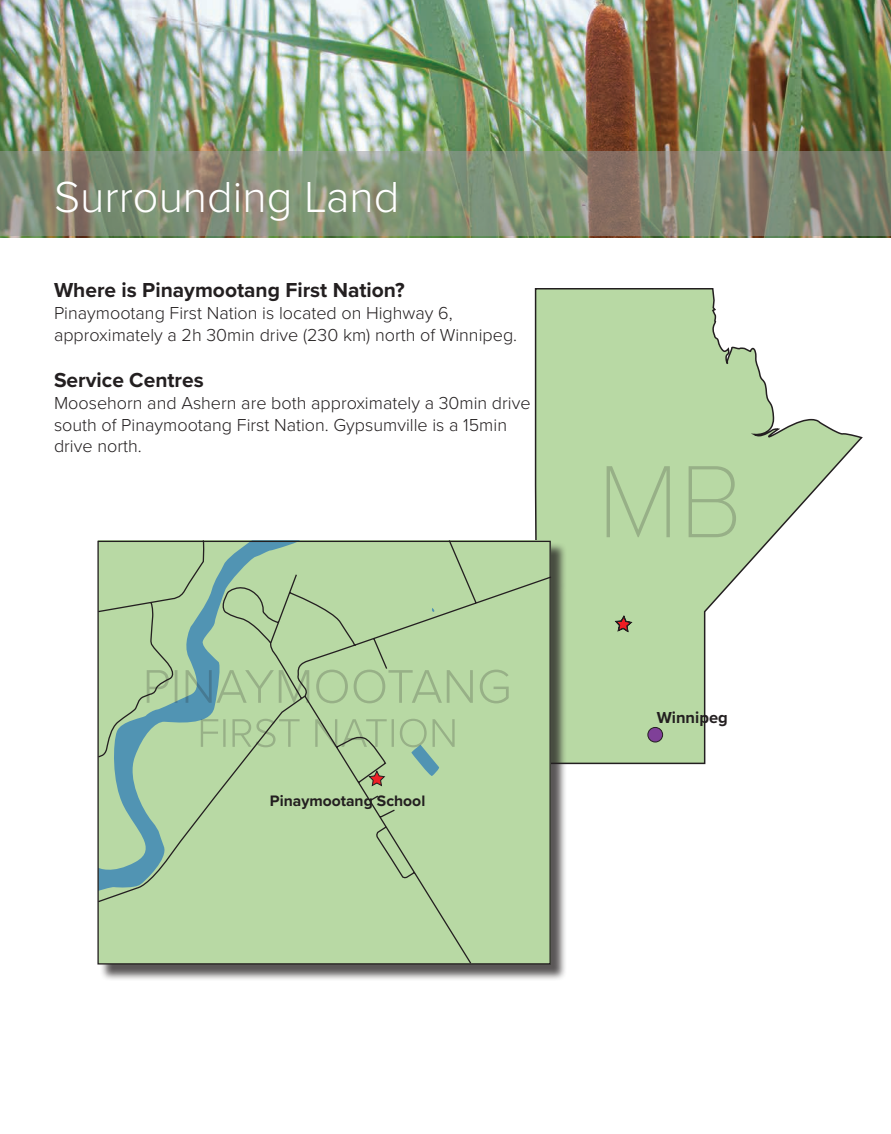
<style>
.page{position:relative;width:891px;height:1134px;background:#fff}
.page>*{position:absolute;margin:0;border:0;box-sizing:border-box;transform-origin:0 0}
.t1{font:300 45px "Proxima Nova";color:#fff}
.Copy_Header{font:700 21px "Proxima Nova";color:#231f20}
.t2{font:300 18px/21.6px "Proxima Nova";color:#231f20}
.t3{font:700 16.5px "Proxima Nova";color:#231f20}
.Page_Header{font:700 15.75px "Proxima Nova";color:#231f20}
</style>
<div class="page">
<img style="left:0;top:0;width:891px;height:238px">
<svg style="left:0;top:151px;width:891px;height:85px;background:#828c74"></svg>
<svg style="left:534px;top:288px;width:329px;height:477px"></svg>
<div style="left:648px;top:727px;width:15px;height:15px;background:#7f4098;border-radius:50%"></div>
<div style="left:648px;top:727px;width:15px;height:15px;border:1px solid #231f20;border-radius:50%"></div>
<svg style="left:615px;top:615px;width:17px;height:17px"></svg>
<svg style="left:607px;top:466px;width:129px;height:71px;background:#b1d19e"></svg>
<div style="left:99px;top:542px;width:469px;height:439px;background:#231f20;opacity:.75"></div>
<svg style="left:97px;top:539px;width:456px;height:426px;background:#aecfa0"></svg>
<svg style="left:431px;top:608px;width:4px;height:4px"></svg>
<svg style="left:147px;top:670px;width:362px;height:33px;background:#a7c89c"></svg>
<svg style="left:201px;top:719px;width:254px;height:68px;background:#afce9e"></svg>
<p class="t1" style="left:54px;top:163px;width:347px">Surrounding Land</p>
<p class="Copy_Header" style="left:54px;top:275px;width:352px">Where is Pinaymootang First Nation?</p>
<p class="t2" style="left:54px;top:301px;width:465px">Pinaymootang First Nation is located on Highway 6, approximately a 2h 30min drive (230 km) north of Winnipeg.</p>
<p class="Copy_Header" style="left:54px;top:365px;width:151px">Service Centres</p>
<p class="t2" style="left:54px;top:391px;width:478px">Moosehorn and Ashern are both approximately a 30min drive south of Pinaymootang First Nation. Gypsumville is a 15min drive north.</p>
<p class="Page_Header" style="left:270px;top:789px;width:157px">Pinaymootang School</p>
<p class="t3" style="left:657px;top:705px;width:73px">Winnipeg</p>
</div>
